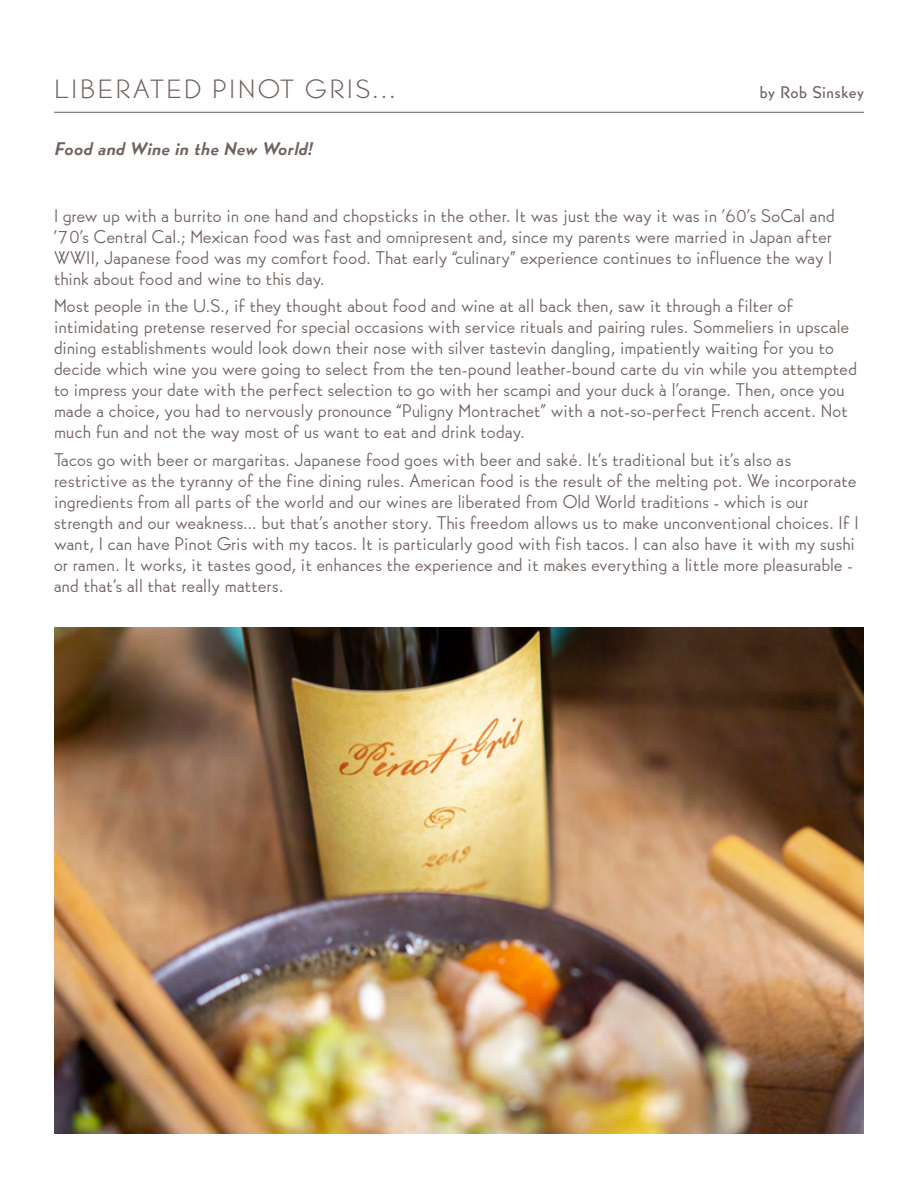
<style>
.page{position:relative;width:918px;height:1188px;background:#fff}
.page>*{position:absolute;margin:0;border:0;box-sizing:border-box;transform-origin:0 0}
.t1{font:300 25.95px "Bernhard Gothic SGOT Std";letter-spacing:.1em;color:#6e615e;scale:1.04 1}
.t2{font:18px/21px "Bernhard Gothic SGOT Std";letter-spacing:.01em;color:#6e615e}
.t3{font:italic 800 18px "Bernhard Gothic SGOT Std";letter-spacing:.015em;color:#6e615e}
.t4{font:500 16.5px "Bernhard Gothic SGOT Std";letter-spacing:.04em;color:#6e615e}
</style>
<div class="page">
<hr style="left:54px;top:112px;width:810px;height:1px;background:#6e615e">
<img style="left:54px;top:627px;width:810px;height:507px">
<h1 class="t1" style="left:54px;top:73px;width:330px">LIBERATED PINOT GRIS...</h1>
<p class="t4" style="left:760px;top:81px;width:106px">by Rob Sinskey</p>
<p class="t3" style="left:54px;top:136px;width:261px">Food and Wine in the New World!</p>
<p class="t2" style="left:54px;top:205px;width:782px">I grew up with a burrito in one hand and chopsticks in the other. It was just the way it was in ’60’s SoCal and ’70’s Central Cal.; Mexican food was fast and omnipresent and, since my parents were married in Japan after WWII, Japanese food was my comfort food. That early “culinary” experience continues to influence the way I think about food and wine to this day.</p>
<p class="t2" style="left:54px;top:295px;width:805px">Most people in the U.S., if they thought about food and wine at all back then, saw it through a filter of intimidating pretense reserved for special occasions with service rituals and pairing rules. Sommeliers in upscale dining establishments would look down their nose with silver tastevin dangling, impatiently waiting for you to decide which wine you were going to select from the ten-pound leather-bound carte du vin while you attempted to impress your date with the perfect selection to go with her scampi and your duck à l’orange. Then, once you made a choice, you had to nervously pronounce “Puligny Montrachet” with a not-so-perfect French accent. Not much fun and not the way most of us want to eat and drink today.</p>
<p class="t2" style="left:54px;top:449px;width:806px">Tacos go with beer or margaritas. Japanese food goes with beer and saké. It’s traditional but it’s also as restrictive as the tyranny of the fine dining rules. American food is the result of the melting pot. We incorporate ingredients from all parts of the world and our wines are liberated from Old World traditions - which is our strength and our weakness… but that’s another story. This freedom allows us to make unconventional choices. If I want, I can have Pinot Gris with my tacos. It is particularly good with fish tacos. I can also have it with my sushi or ramen. It works, it tastes good, it enhances the experience and it makes everything a little more pleasurable - and that’s all that really matters.</p>
</div>
